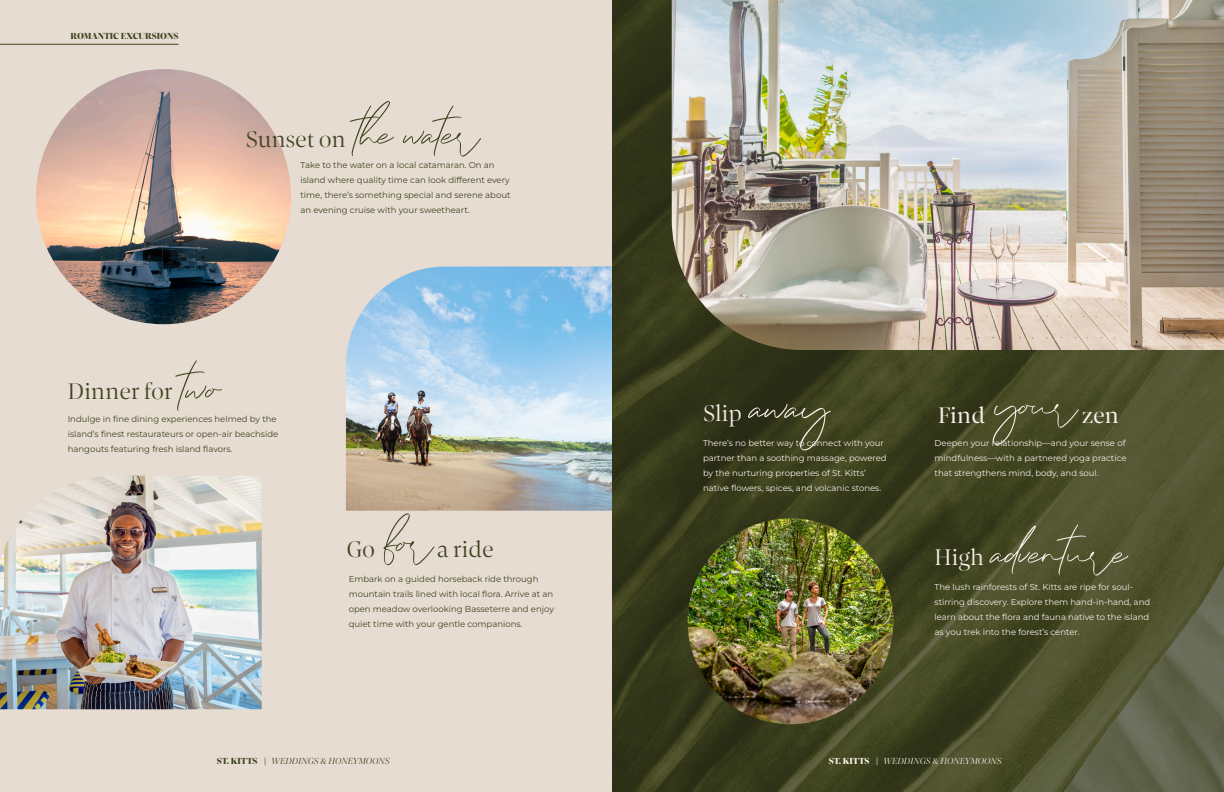
<style>
.page{position:relative;width:1224px;height:792px;background:#fff}
.page>*{position:absolute;margin:0;border:0;box-sizing:border-box;transform-origin:0 0}
.t1{font:62px "Afiany";color:#f6efe9}
.t2{font:57.2px "Afiany";letter-spacing:-.28em;color:#3f4420}
.t3{font:57.2px "Afiany";letter-spacing:-.095em;color:#f6efe9}
.t4{font:300 23px "Contane";color:#3f4420}
.t5{font:300 23px "Contane";color:#f6efe9}
.t6{font:23px "Contane";letter-spacing:-.005em;color:#f6efe9}
.t7{font:italic 300 9px "Contane";color:#3f4420}
.t8{font:italic 300 9px "Contane";color:#f6efe9}
.t9{font:800 9px "Contane";letter-spacing:-.005em;color:#3f4420}
.t10{font:800 9px "Contane";letter-spacing:-.01em;color:#f6efe9}
.t11{font:8.5px/15px "Montserrat";color:#3f4420}
.t12{font:8.5px/15px "Montserrat";color:#f6efe9}
.s1{font-weight:800;font-style:normal}
.s2{font-weight:400;font-style:normal}
</style>
<div class="page">
<svg style="left:612px;top:0;width:612px;height:792px;background:#424624"></svg>
<img style="left:672px;top:0;width:552px;height:350px">
<div style="left:0;top:0;width:612px;height:792px;background:#e6dcd1"></div>
<hr style="left:0;top:44px;width:179px;height:1px;background:#3f4420">
<img style="left:688px;top:518px;width:205px;height:206px;border-radius:103px">
<img style="left:346px;top:267px;width:266px;height:244px">
<img style="left:0;top:476px;width:262px;height:233px">
<img style="left:36px;top:69px;width:255px;height:255px;border-radius:128px">
<p class="t9" style="left:71px;top:30px;width:109px">ROMANTIC EXCURSIONS</p>
<p class="t2" style="left:348px;top:98px;width:135px">the wate r</p>
<p class="t4" style="left:246px;top:124px;width:102px">Sunset on</p>
<p class="t11" style="left:300px;top:157px;width:212px">Take to the water on a local catamaran. On an island where quality time can look different every time, there’s something special and serene about an evening cruise with your sweetheart.</p>
<p class="t2" style="left:174px;top:353px;width:51px">tw o</p>
<p class="t4" style="left:68px;top:376px;width:107px">Dinner for</p>
<p class="t11" style="left:68px;top:411px;width:212px">Indulge in fine dining experiences helmed by the island’s finest restaurateurs or open-air beachside hangouts featuring fresh island flavors.</p>
<p class="t4" style="left:346px;top:534px;width:30px">Go</p>
<p class="t2" style="left:382px;top:507px;width:55px">for</p>
<p class="t4" style="left:437px;top:534px;width:58px">a ride</p>
<p class="t11" style="left:349px;top:571px;width:207px">Embark on a guided horseback ride through mountain trails lined with local flora. Arrive at an open meadow overlooking Basseterre and enjoy quiet time with your gentle companions.</p>
<p class="t1" style="left:746px;top:369px;width:87px">away</p>
<p class="t3" style="left:991px;top:369px;width:90px">your</p>
<p class="t5" style="left:703px;top:398px;width:40px">Slip</p>
<p class="t6" style="left:938px;top:400px;width:48px">Find</p>
<p class="t6" style="left:1082px;top:400px;width:38px">zen</p>
<p class="t12" style="left:703px;top:435px;width:185px">There’s no better way to connect with your partner than a soothing massage, powered by the nurturing properties of St. Kitts’ native flowers, spices, and volcanic stones.</p>
<p class="t12" style="left:935px;top:435px;width:193px;text-align:justify">Deepen your relationship—and your sense of mindfulness—with a partnered yoga practice that strengthens mind, body, and soul.</p>
<p class="t3" style="left:988px;top:517px;width:143px">adventure</p>
<p class="t5" style="left:935px;top:543px;width:51px">High</p>
<p class="t12" style="left:935px;top:580px;width:217px">The lush rainforests of St. Kitts are ripe for soul&shy;stirring discovery. Explore them hand-in-hand, and learn about the flora and fauna native to the island as you trek into the forest’s center.</p>
<p class="t7" style="left:217px;top:755px;width:174px"><span class="s1">ST. KITTS</span> <span class="s2">|</span> WEDDINGS &amp; HONEYMOONS</p>
<p class="t10" style="left:829px;top:755px;width:42px">ST. KITTS</p>
<p class="t8" style="left:876px;top:755px;width:127px"><span class="s2">|</span> WEDDINGS &amp; HONEYMOONS</p>
</div>
